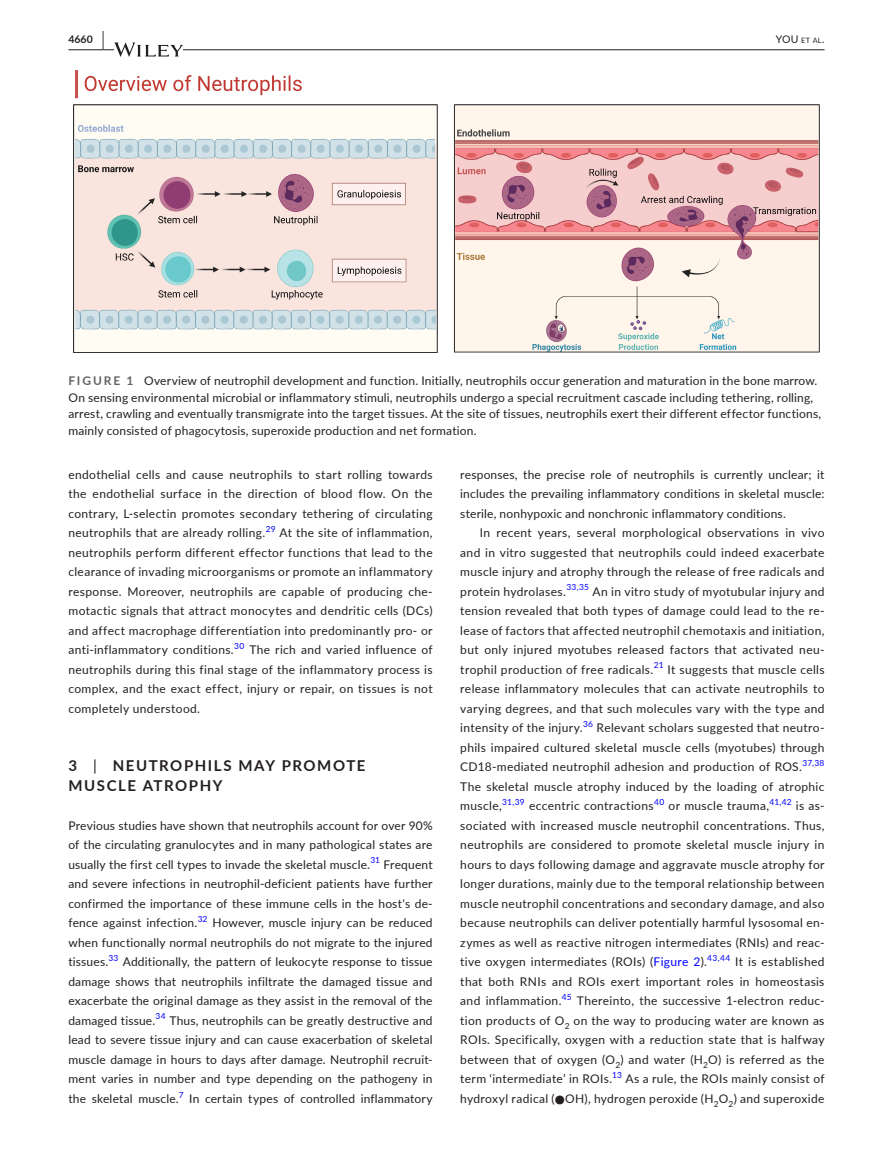
<style>
.page{position:relative;width:893px;height:1174px;background:#fff}
.page>*{position:absolute;margin:0;border:0;box-sizing:border-box;transform-origin:0 0}
.t1{font:700 15px/19.5px "Lato";letter-spacing:.1em;color:#231f20}
.t2{font:12px/19.5px "Lato";letter-spacing:.02em;color:#231f20;text-align:justify}
.t3{font:10.5px "Lato";color:#231f20}
.t4{font:700 10.5px "Lato";color:#231f20}
.t5{font:8.4px "Lato";letter-spacing:.025em;color:#00f}
.s1{font-size:19.5px}
.s2{font-size:7.35px}
.s3{font-weight:700;color:#636366}
.s4{font-weight:400}
.s5{color:#00f}
.s6{font-family:"STIX"}
</style>
<div class="page">
<hr style="left:68px;top:49px;width:756px;height:1px;background:#231f20">
<svg style="left:114px;top:42px;width:69px;height:15px"></svg>
<img style="left:73px;top:70px;width:747px;height:283px">
<p class="t4" style="left:68px;top:31px;width:37px">4660 <span class="s1">|</span></p>
<p class="t3" style="left:776px;top:31px;width:50px">YOU <span class="s2">et al</span>.</p>
<p class="t2" style="left:68px;top:372px;width:754px;line-height:16.5px;text-align:left"><span class="s3">FIGURE 1</span> Overview of neutrophil development and function. Initially, neutrophils occur generation and maturation in the bone marrow.<br>On sensing environmental microbial or inflammatory stimuli, neutrophils undergo a special recruitment cascade including tethering, rolling, arrest, crawling and eventually transmigrate into the target tissues. At the site of tissues, neutrophils exert their different effector functions, mainly consisted of phagocytosis, superoxide production and net formation.</p>
<p class="t2" style="left:68px;top:464px;width:366px">endothelial cells and cause neutrophils to start rolling towards the endothelial surface in the direction of blood flow. On the contrary, L-selectin promotes secondary tethering of circulating neutrophils that are already rolling.</p>
<p class="t5" style="left:266px;top:523px;width:12px">29</p>
<p class="t2" style="left:68px;top:522px;width:366px;text-indent:211px">At the site of inflammation, neutrophils perform different effector functions that lead to the clearance of invading microorganisms or promote an inflammatory response. Moreover, neutrophils are capable of producing che&shy;motactic signals that attract monocytes and dendritic cells (DCs) and affect macrophage differentiation into predominantly pro- or anti-inflammatory conditions.</p>
<p class="t5" style="left:234px;top:640px;width:12px">30</p>
<p class="t2" style="left:68px;top:639px;width:366px;text-indent:181px">The rich and varied influence of neutrophils during this final stage of the inflammatory process is complex, and the exact effect, injury or repair, on tissues is not completely understood.</p>
<p class="t1" style="left:68px;top:755px;width:299px">3 <span class="s4">|</span> NEUTROPHILS MAY PROMOTE<br>MUSCLE ATROPHY</p>
<p class="t2" style="left:68px;top:815px;width:366px">Previous studies have shown that neutrophils account for over 90% of the circulating granulocytes and in many pathological states are usually the first cell types to invade the skeletal muscle.</p>
<p class="t5" style="left:370px;top:854px;width:11px">31</p>
<p class="t2" style="left:68px;top:854px;width:366px;text-indent:315px">Frequent and severe infections in neutrophil-deficient patients have further confirmed the importance of these immune cells in the host's de&shy;fence against infection.</p>
<p class="t5" style="left:198px;top:913px;width:11px">32</p>
<p class="t2" style="left:68px;top:912px;width:366px;text-indent:144px">However, muscle injury can be reduced when functionally normal neutrophils do not migrate to the injured tissues.</p>
<p class="t5" style="left:109px;top:952px;width:11px">33</p>
<p class="t2" style="left:68px;top:951px;width:366px;text-indent:54px">Additionally, the pattern of leukocyte response to tissue damage shows that neutrophils infiltrate the damaged tissue and exacerbate the original damage as they assist in the removal of the damaged tissue.<sup>34</sup> Thus, neutrophils can be greatly destructive and lead to severe tissue injury and can cause exacerbation of skeletal muscle damage in hours to days after damage. Neutrophil recruit&shy;ment varies in number and type depending on the pathogeny in the skeletal muscle.<sup>7</sup> In certain types of controlled inflammatory</p>
<p class="t2" style="left:460px;top:464px;width:366px">responses, the precise role of neutrophils is currently unclear; it includes the prevailing inflammatory conditions in skeletal muscle: sterile, nonhypoxic and nonchronic inflammatory conditions.</p>
<p class="t2" style="left:460px;top:522px;width:366px;text-indent:20px">In recent years, several morphological observations in vivo and in vitro suggested that neutrophils could indeed exacerbate muscle injury and atrophy through the release of free radicals and protein hydrolases.<sup>33,35</sup> An in vitro study of myotubular injury and tension revealed that both types of damage could lead to the re&shy;lease of factors that affected neutrophil chemotaxis and initiation, but only injured myotubes released factors that activated neu&shy;trophil production of free radicals.</p>
<p class="t5" style="left:654px;top:659px;width:11px">21</p>
<p class="t2" style="left:460px;top:659px;width:366px;text-indent:207px">It suggests that muscle cells release inflammatory molecules that can activate neutrophils to varying degrees, and that such molecules vary with the type and intensity of the injury.</p>
<p class="t5" style="left:583px;top:718px;width:12px">36</p>
<p class="t2" style="left:460px;top:717px;width:366px;text-indent:136px">Relevant scholars suggested that neutro&shy;phils impaired cultured skeletal muscle cells (myotubes) through CD18-mediated neutrophil adhesion and production of ROS.</p>
<p class="t5" style="left:803px;top:757px;width:23px">37,38</p>
<p class="t2" style="left:460px;top:776px;width:366px">The skeletal muscle atrophy induced by the loading of atrophic muscle,</p>
<p class="t5" style="left:502px;top:796px;width:24px">31,39</p>
<p class="t2" style="left:529px;top:795px;width:126px">eccentric contractions</p>
<p class="t5" style="left:654px;top:796px;width:12px">40</p>
<p class="t2" style="left:668px;top:795px;width:102px">or muscle trauma,</p>
<p class="t5" style="left:770px;top:796px;width:24px">41,42</p>
<p class="t2" style="left:460px;top:795px;width:366px;text-indent:336px">is as&shy;sociated with increased muscle neutrophil concentrations. Thus, neutrophils are considered to promote skeletal muscle injury in hours to days following damage and aggravate muscle atrophy for longer durations, mainly due to the temporal relationship between muscle neutrophil concentrations and secondary damage, and also because neutrophils can deliver potentially harmful lysosomal en&shy;zymes as well as reactive nitrogen intermediates (RNIs) and reac&shy;tive oxygen intermediates (ROIs) (<span class="s5">Figure 2</span>).</p>
<p class="t5" style="left:707px;top:952px;width:25px">43,44</p>
<p class="t2" style="left:460px;top:951px;width:366px;text-indent:275px">It is established that both RNIs and ROIs exert important roles in homeostasis and inflammation.<sup>45</sup> Thereinto, the successive 1-electron reduc&shy;tion products of O<sub>2</sub> on the way to producing water are known as ROIs. Specifically, oxygen with a reduction state that is halfway between that of oxygen (O<sub>2</sub>) and water (H<sub>2</sub>O) is referred as the term ‘intermediate’ in ROIs.<sup>13</sup> As a rule, the ROIs mainly consist of hydroxyl radical (<span class="s6">●</span>OH), hydrogen peroxide (H<sub>2</sub>O<sub>2</sub>) and superoxide</p>
</div>
